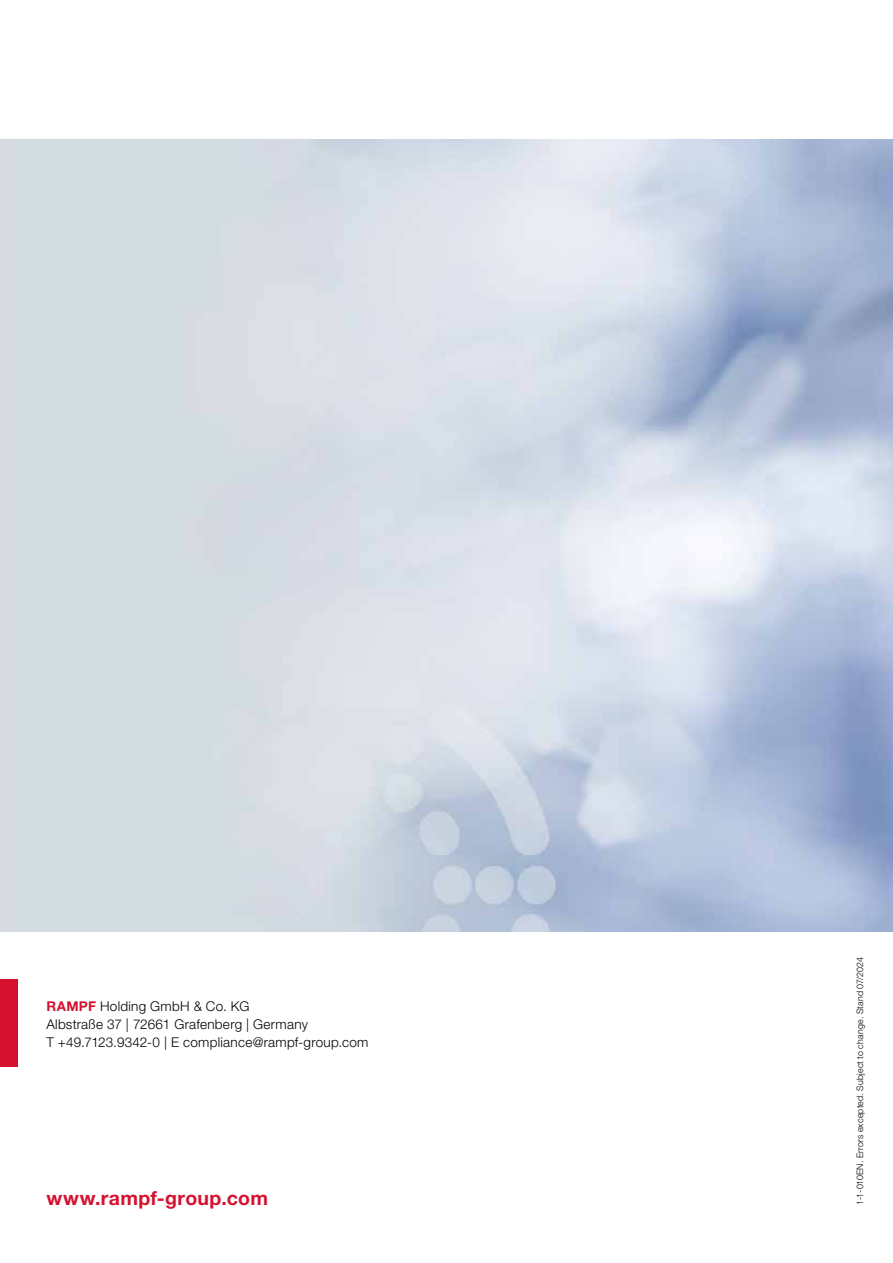
<style>
.page{position:relative;width:893px;height:1263px;background:#fff}
.page>*{position:absolute;margin:0;border:0;box-sizing:border-box;transform-origin:0 0}
.t1{font:700 19.5px "Helvetica Neue LT Std";letter-spacing:.015em;color:#d51130}
.t2{font:300 13.5px/18px "Helvetica Neue LT Std";letter-spacing:.02em;color:#000}
.t3{font:300 9px "Helvetica Neue LT Std";letter-spacing:.02em;color:#000}
.s1{font-weight:700;color:#d51130}
</style>
<div class="page">
<div style="left:0;top:979px;width:17px;height:87px;background:#d51130"></div>
<p class="t2" style="left:46px;top:997px;width:324px"><span class="s1">RAMPF</span> Holding GmbH &amp; Co. KG<br>Albstraße 37 | 72661 Grafenberg | Germany<br>T +49.7123.9342-0 | E compliance@rampf-group.com</p>
<h1 class="t1" style="left:46px;top:1186px;width:223px">www.rampf-group.com</h1>
<p class="t3" style="left:854px;top:1205px;width:249px;rotate:-90deg">1-1-010EN. Errors excepted. Subject to change. Stand 07/2024</p>
</div>
